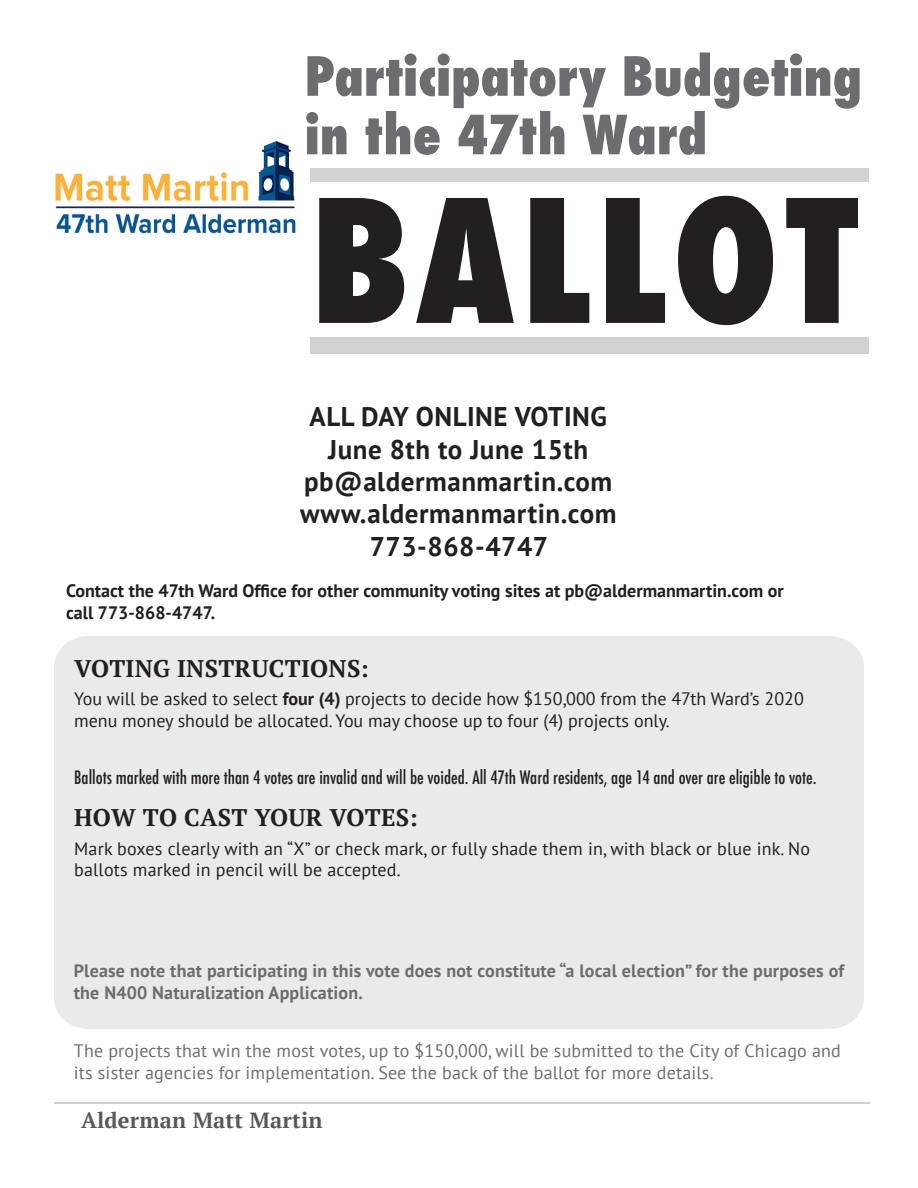
<style>
.page{position:relative;width:918px;height:1188px;background:#fff}
.page>*{position:absolute;margin:0;border:0;box-sizing:border-box;transform-origin:0 0}
.t1{font:800 condensed 165.75px "Futura";letter-spacing:.04em;color:#231f20}
.t2{font:800 condensed 52.5px "Futura";color:#6c6d70}
.t3{font:700 27px "PT Sans";letter-spacing:.02em;color:#231f20}
.t4{font:700 24px "PT Serif";letter-spacing:.01em;color:#231f20}
.t5{font:700 21.9px "PT Serif";letter-spacing:.01em;color:#57585a}
.t6{font:18px/21.6px "PT Sans";color:#231f20}
.t7{font:18px/21.6px "PT Sans";letter-spacing:.01em;color:#6c6d70}
.t8{font:700 18px/21.6px "PT Sans";letter-spacing:.01em;color:#6c6d70}
.t9{font:500 condensed 18px "Futura";color:#231f20}
.t10{font:700 18px/21.6px "PT Sans";color:#231f20}
.s1{font-weight:700}
</style>
<div class="page">
<div style="left:310px;top:168px;width:559px;height:13px;background:#d1d2d4"></div>
<div style="left:310px;top:338px;width:559px;height:16px;background:#d1d2d4"></div>
<hr style="left:54px;top:1102px;width:815px;height:2px;background:#d1d2d4">
<div style="left:54px;top:636px;width:810px;height:393px;background:#e9eaeb"></div>
<img style="left:55px;top:142px;width:241px;height:92px">
<p class="t2" style="left:305px;top:41px;width:559px">Participatory Budgeting</p>
<p class="t2" style="left:305px;top:99px;width:404px">in the 47th Ward</p>
<p class="t1" style="left:310px;top:149px;width:549px">BALLOT</p>
<p class="t3" style="left:309px;top:399px;width:299px">ALL DAY ONLINE VOTING</p>
<p class="t3" style="left:328px;top:431px;width:262px">June 8th to June 15th</p>
<p class="t3" style="left:304px;top:464px;width:310px">pb@aldermanmartin.com</p>
<p class="t3" style="left:300px;top:496px;width:318px">www.aldermanmartin.com</p>
<p class="t3" style="left:370px;top:528px;width:180px">773-868-4747</p>
<p class="t10" style="left:66px;top:580px;width:719px">Contact the 47th Ward Office for other community voting sites at pb@aldermanmartin.com or call 773-868-4747.</p>
<p class="t4" style="left:74px;top:652px;width:296px">VOTING INSTRUCTIONS:</p>
<p class="t6" style="left:74px;top:688px;width:731px">You will be asked to select <span class="s1">four (4)</span> projects to decide how $150,000 from the 47th Ward’s 2020 menu money should be allocated. You may choose up to four (4) projects only.</p>
<p class="t9" style="left:74px;top:765px;width:744px">Ballots marked with more than 4 votes are invalid and will be voided. All 47th Ward residents, age 14 and over are eligible to vote.</p>
<p class="t4" style="left:74px;top:802px;width:345px">HOW TO CAST YOUR VOTES:</p>
<p class="t6" style="left:74px;top:837px;width:737px">Mark boxes clearly with an “X” or check mark, or fully shade them in, with black or blue ink. No ballots marked in pencil will be accepted.</p>
<p class="t8" style="left:74px;top:960px;width:772px">Please note that participating in this vote does not constitute “a local election” for the purposes of the N400 Naturalization Application.</p>
<p class="t7" style="left:74px;top:1040px;width:769px">The projects that win the most votes, up to $150,000, will be submitted to the City of Chicago and its sister agencies for implementation. See the back of the ballot for more details.</p>
<p class="t5" style="left:81px;top:1106px;width:243px">Alderman Matt Martin</p>
</div>
